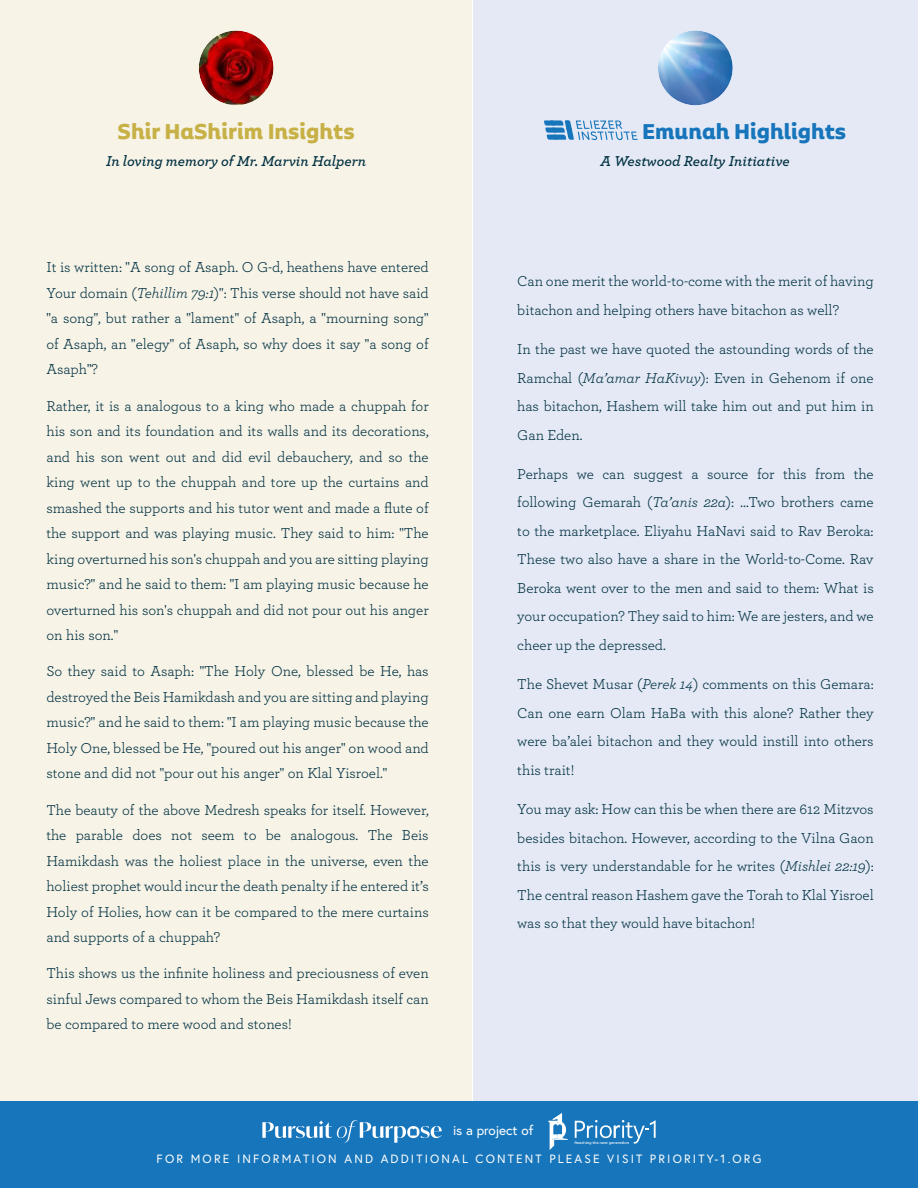
<style>
.page{position:relative;width:918px;height:1188px;background:#fff}
.page>*{position:absolute;margin:0;border:0;box-sizing:border-box;transform-origin:0 0}
.t1{font:700 21.3px "Alvar Essential Alt";color:#c7b146}
.t2{font:700 21.3px "Alvar Essential Alt";color:#1775bb}
.t3{font:15px/25.5px "Archer";color:#003041;text-align:justify}
.t4{font:italic 600 15px "Archer";color:#003041}
.t5{font:13.5px "Europa";color:#fff}
.t6{font:12px "Europa";letter-spacing:.18em;color:#fff}
.s1{font-style:italic}
</style>
<div class="page">
<div style="left:0;top:1101px;width:918px;height:87px;background:#1775bb"></div>
<svg style="left:262px;top:1120px;width:180px;height:23px"></svg>
<svg style="left:548px;top:1113px;width:20px;height:37px"></svg>
<svg style="left:575px;top:1120px;width:81px;height:25px"></svg>
<div style="left:0;top:0;width:472px;height:1101px;background:#f7f3e7"></div>
<div style="left:473px;top:0;width:445px;height:1101px;background:#e4e9f5"></div>
<img style="left:200px;top:32px;width:72px;height:72px">
<div style="left:189px;top:21px;width:94px;height:94px;border:10px solid #f7f3e7;border-radius:50%"></div>
<img style="left:658px;top:31px;width:75px;height:74px;border-radius:37px">
<div style="left:648px;top:21px;width:95px;height:94px;border:10px solid #e4e9f5;border-radius:50%"></div>
<svg style="left:544px;top:120px;width:94px;height:20px"></svg>
<h1 class="t1" style="left:118px;top:122px;width:239px">Shir HaShirim Insights</h1>
<p class="t4" style="left:106px;top:154px;width:262px">In loving memory of Mr. Marvin Halpern</p>
<p class="t3" style="left:46px;top:255px;width:384px">It is written: "A song of Asaph. O G-d, heathens have entered Your domain (<span class="s1">Tehillim 79:1</span>)": This verse should not have said "a song", but rather a "lament" of Asaph, a "mourning song" of Asaph, an "elegy" of Asaph, so why does it say "a song of Asaph"?</p>
<p class="t3" style="left:46px;top:394px;width:384px">Rather, it is a analogous to a king who made a chuppah for his son and its foundation and its walls and its decorations, and his son went out and did evil debauchery, and so the king went up to the chuppah and tore up the curtains and smashed the supports and his tutor went and made a flute of the support and was playing music. They said to him: "The king overturned his son's chuppah and you are sitting playing music?" and he said to them: "I am playing music because he overturned his son's chuppah and did not pour out his anger on his son."</p>
<p class="t3" style="left:46px;top:659px;width:384px">So they said to Asaph: "The Holy One, blessed be He, has destroyed the Beis Hamikdash and you are sitting and playing music?" and he said to them: "I am playing music because the Holy One, blessed be He, "poured out his anger" on wood and stone and did not "pour out his anger" on Klal Yisroel."</p>
<p class="t3" style="left:46px;top:798px;width:384px">The beauty of the above Medresh speaks for itself. However, the parable does not seem to be analogous. The Beis Hamikdash was the holiest place in the universe, even the holiest prophet would incur the death penalty if he entered it’s Holy of Holies, how can it be compared to the mere curtains and supports of a chuppah?</p>
<p class="t3" style="left:46px;top:961px;width:384px">This shows us the infinite holiness and preciousness of even sinful Jews compared to whom the Beis Hamikdash itself can be compared to mere wood and stones!</p>
<h1 class="t2" style="left:642px;top:122px;width:206px">Emunah Highlights</h1>
<p class="t4" style="left:600px;top:154px;width:191px">A Westwood Realty Initiative</p>
<p class="t3" style="left:517px;top:268px;width:358px;line-height:28.5px">Can one merit the world-to-come with the merit of having bitachon and helping others have bitachon as well?</p>
<p class="t3" style="left:517px;top:336px;width:358px;line-height:28.5px">In the past we have quoted the astounding words of the Ramchal (<span class="s1">Ma’amar HaKivuy</span>): Even in Gehenom if one has bitachon, Hashem will take him out and put him in Gan Eden.</p>
<p class="t3" style="left:517px;top:460px;width:358px;line-height:28.5px">Perhaps we can suggest a source for this from the following Gemarah (<span class="s1">Ta’anis 22a</span>): …Two brothers came to the marketplace. Eliyahu HaNavi said to Rav Beroka:<br>These two also have a share in the World-to-Come. Rav Beroka went over to the men and said to them: What is your occupation? They said to him: We are jesters, and we cheer up the depressed.</p>
<p class="t3" style="left:517px;top:671px;width:358px;line-height:28.5px">The Shevet Musar (<span class="s1">Perek 14</span>) comments on this Gemara:<br>Can one earn Olam HaBa with this alone? Rather they were ba’alei bitachon and they would instill into others this trait!</p>
<p class="t3" style="left:517px;top:795px;width:358px;line-height:28.5px">You may ask: How can this be when there are 612 Mitzvos besides bitachon. However, according to the Vilna Gaon this is very understandable for he writes (<span class="s1">Mishlei 22:19</span>):<br>The central reason Hashem gave the Torah to Klal Yisroel was so that they would have bitachon!</p>
<p class="t5" style="left:453px;top:1125px;width:82px">is a project of</p>
<p class="t6" style="left:157px;top:1154px;width:606px">FOR MORE INFORMATION AND ADDITIONAL CONTENT PLEASE VISIT PRIORITY-1.ORG</p>
</div>
